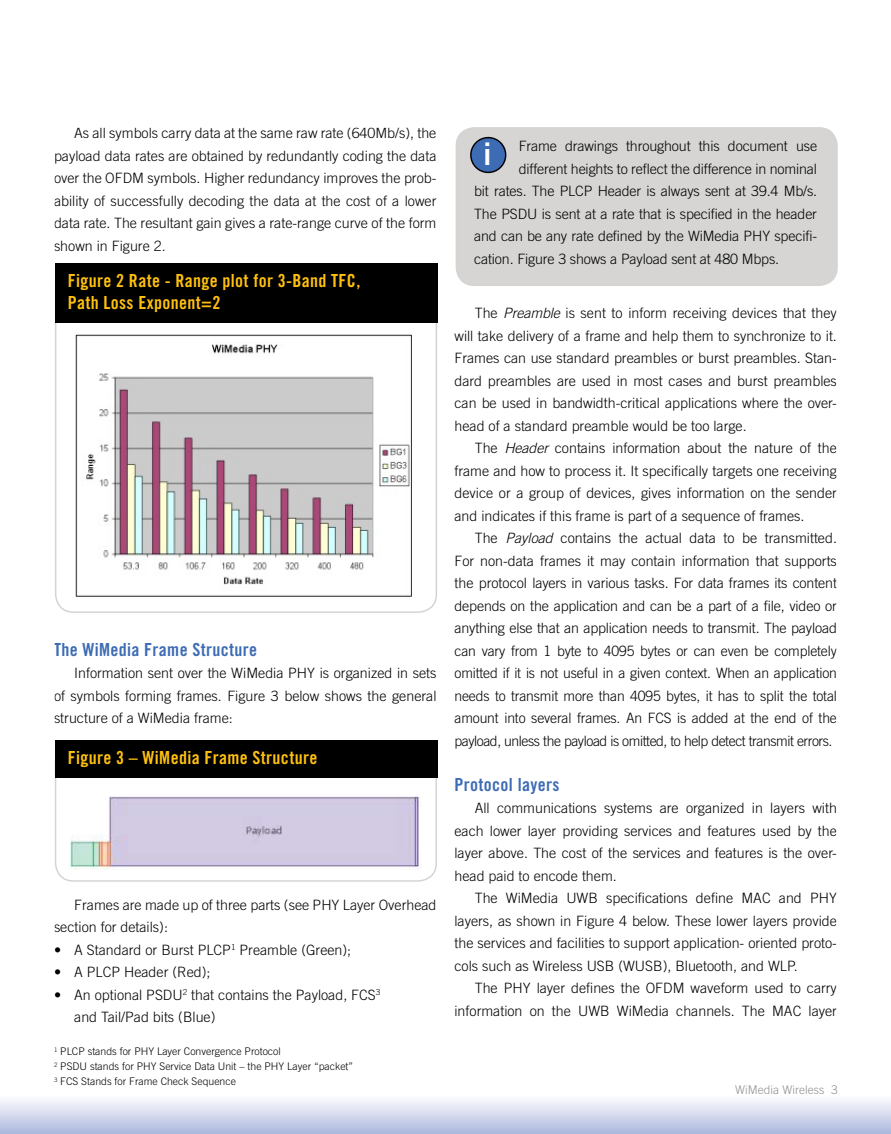
<style>
.page{position:relative;width:891px;height:1134px;background:#fff}
.page>*{position:absolute;margin:0;border:0;box-sizing:border-box;transform-origin:0 0}
.t1{font:30.75px "Trade Gothic Bold Two";color:#fff}
.t2{font:18px/22.5px "Trade Gothic Bold Cond Twenty";letter-spacing:.02em;color:#fec00f}
.t3{font:18px "Trade Gothic Bold Cond Twenty";letter-spacing:.02em;color:#3d6cb4}
.t4{font:300 14.25px/22.5px "Trade Gothic";color:#000;text-align:justify}
.t5{font:300 12px "Trade Gothic";color:#939392}
.t6{font:300 10.5px/15px "Trade Gothic";color:#000}
.s1{font-style:italic}
</style>
<div class="page">
<div style="left:0;top:1095px;width:891px;height:39px;background:linear-gradient(to bottom,#fffeff,#acb8dd)"></div>
<div style="left:456px;top:128px;width:381px;height:157px;background:#d6d5d4;border-radius:18px"></div>
<div style="left:456px;top:127px;width:382px;height:159px;border:2px solid #d6d4d3;border-radius:18px"></div>
<div style="left:55px;top:268px;width:382px;height:345px;border:2px solid #d6d4d3;border-radius:18px"></div>
<div style="left:55px;top:263px;width:383px;height:59px;background:#000"></div>
<img style="left:75px;top:334px;width:337px;height:263px">
<div style="left:55px;top:742px;width:382px;height:140px;border:2px solid #d6d4d3;border-radius:18px"></div>
<div style="left:55px;top:740px;width:383px;height:37px;background:#000"></div>
<img style="left:71px;top:797px;width:350px;height:73px">
<div style="left:471px;top:138px;width:35px;height:34px;background:#3d6cb4;border-radius:50%"></div>
<div style="left:470px;top:137px;width:36px;height:36px;border:1px solid #000;border-radius:50%"></div>
<p class="t4" style="left:54px;top:122px;width:384px;text-indent:20px">As all symbols carry data at the same raw rate (640Mb/s), the payload data rates are obtained by redundantly coding the data over the OFDM symbols. Higher redundancy improves the prob&shy;ability of successfully decoding the data at the cost of a lower data rate. The resultant gain gives a rate-range curve of the form shown in Figure 2.</p>
<p class="t2" style="left:68px;top:269px;width:294px">Figure 2 Rate - Range plot for 3-Band TFC,<br>Path Loss Exponent=2</p>
<p class="t3" style="left:54px;top:638px;width:205px">The WiMedia Frame Structure</p>
<p class="t4" style="left:54px;top:662px;width:384px;text-indent:20px">Information sent over the WiMedia PHY is organized in sets of symbols forming frames. Figure 3 below shows the general structure of a WiMedia frame:</p>
<p class="t2" style="left:68px;top:746px;width:251px">Figure 3 – WiMedia Frame Structure</p>
<p class="t4" style="left:54px;top:893px;width:384px;text-indent:20px">Frames are made up of three parts (see PHY Layer Overhead section for details):</p>
<p class="t4" style="left:54px;top:938px;width:299px">• A Standard or Burst PLCP<sup>1</sup> Preamble (Green);</p>
<p class="t4" style="left:54px;top:961px;width:158px">• A PLCP Header (Red);</p>
<p class="t4" style="left:74px;top:983px;width:308px;text-indent:-20px">• An optional PSDU<sup>2</sup> that contains the Payload, FCS<sup>3 </sup>and Tail/Pad bits (Blue)</p>
<p class="t6" style="left:54px;top:1044px;width:301px"><sup>1</sup> PLCP stands for PHY Layer Convergence Protocol<br><sup>2</sup> PSDU stands for PHY Service Data Unit – the PHY Layer “packet”<br><sup>3</sup> FCS Stands for Frame Check Sequence</p>
<p class="t4" style="left:519px;top:135px;width:300px">Frame drawings throughout this document use</p>
<p class="t4" style="left:519px;top:157px;width:300px">different heights to reflect the difference in nominal</p>
<p class="t4" style="left:474px;top:180px;width:344px">bit rates. The PLCP Header is always sent at 39.4 Mb/s.</p>
<p class="t4" style="left:474px;top:202px;width:344px">The PSDU is sent at a rate that is specified in the header</p>
<p class="t4" style="left:474px;top:225px;width:344px">and can be any rate defined by the WiMedia PHY specifi-</p>
<p class="t4" style="left:474px;top:247px;width:307px">cation. Figure 3 shows a Payload sent at 480 Mbps.</p>
<h1 class="t1" style="left:483px;top:135px;width:10px">i</h1>
<p class="t4" style="left:454px;top:302px;width:384px;text-indent:20px">The <span class="s1">Preamble</span> is sent to inform receiving devices that they will take delivery of a frame and help them to synchronize to it.<br>Frames can use standard preambles or burst preambles. Stan&shy;dard preambles are used in most cases and burst preambles can be used in bandwidth-critical applications where the over&shy;head of a standard preamble would be too large.</p>
<p class="t4" style="left:454px;top:437px;width:384px;text-indent:20px">The <span class="s1">Header</span> contains information about the nature of the frame and how to process it. It specifically targets one receiving device or a group of devices, gives information on the sender and indicates if this frame is part of a sequence of frames.</p>
<p class="t4" style="left:454px;top:527px;width:384px;text-indent:20px">The <span class="s1">Payload</span> contains the actual data to be transmitted.<br>For non-data frames it may contain information that supports the protocol layers in various tasks. For data frames its content depends on the application and can be a part of a file, video or anything else that an application needs to transmit. The payload can vary from 1 byte to 4095 bytes or can even be completely omitted if it is not useful in a given context. When an application needs to transmit more than 4095 bytes, it has to split the total amount into several frames. An FCS is added at the end of the payload, unless the payload is omitted, to help detect transmit errors.</p>
<p class="t3" style="left:454px;top:773px;width:106px">Protocol layers</p>
<p class="t4" style="left:454px;top:797px;width:384px;text-indent:20px">All communications systems are organized in layers with each lower layer providing services and features used by the layer above. The cost of the services and features is the over&shy;head paid to encode them.</p>
<p class="t4" style="left:454px;top:887px;width:384px;text-indent:20px">The WiMedia UWB specifications define MAC and PHY layers, as shown in Figure 4 below. These lower layers provide the services and facilities to support application- oriented proto&shy;cols such as Wireless USB (WUSB), Bluetooth, and WLP.</p>
<p class="t4" style="left:454px;top:977px;width:384px;text-align:right">The PHY layer defines the OFDM waveform used to carry information on the UWB WiMedia channels. The MAC layer</p>
<p class="t5" style="left:735px;top:1083px;width:91px">WiMedia Wireless</p>
</div>
